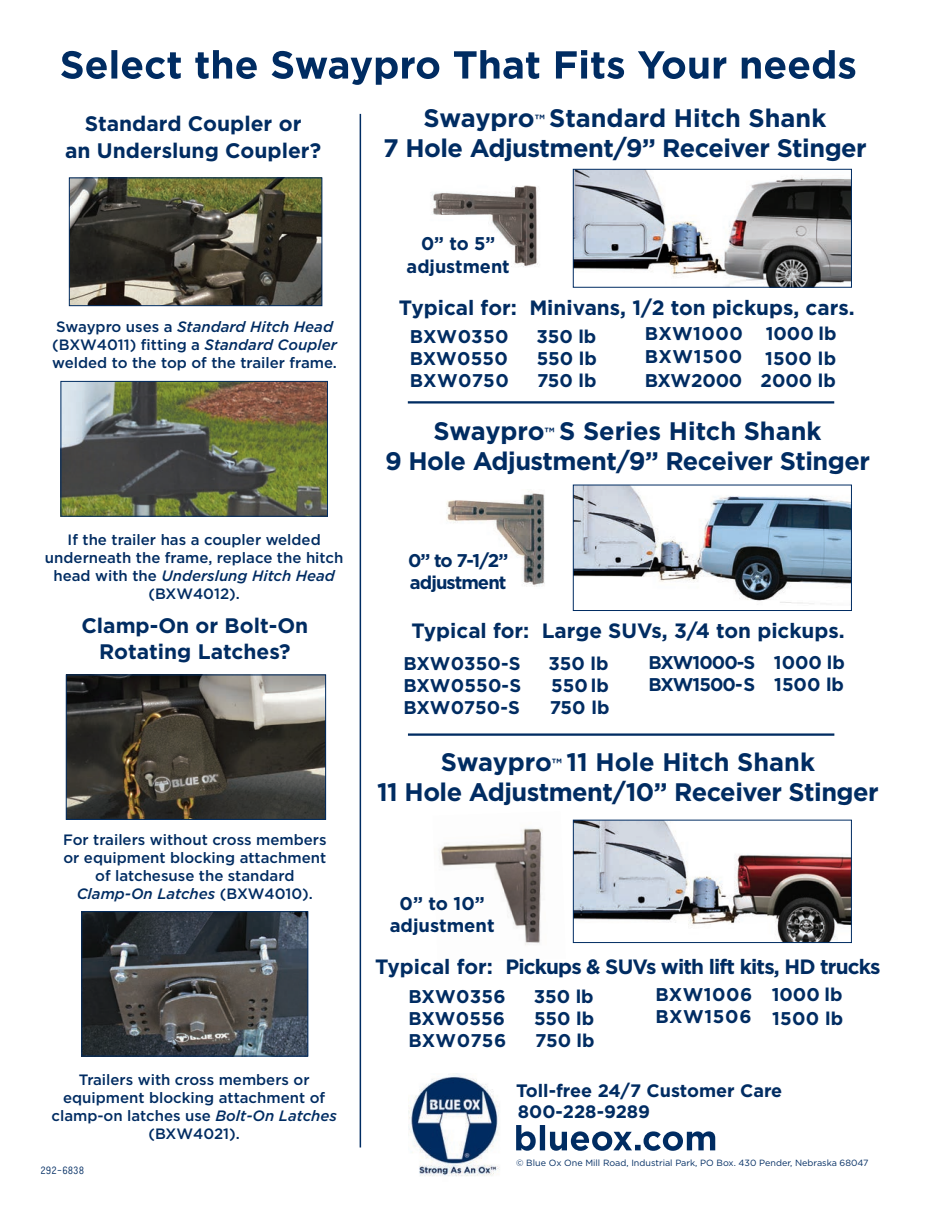
<style>
.page{position:relative;width:945px;height:1215px;background:#fff}
.page>*{position:absolute;margin:0;border:0;box-sizing:border-box;transform-origin:0 0}
.t1{font:700 25.35px/30.5px "Gotham";letter-spacing:-.02em;color:#002c62;text-align:center}
.t2{font:700 21px/27px "Gotham";color:#002c62;text-align:center}
.t3{font:700 20.7px "Gotham";color:#002c62}
.t4{font:700 20.7px "Gotham";letter-spacing:-.04em;color:#002c62}
.t5{font:700 18.45px/22px "Gotham";color:#002c62}
.t6{font:700 18.45px/22px "Gotham";letter-spacing:-.05em;color:#002c62}
.t7{font:700 18px/21.6px "Gotham";color:#002c62}
.t8{font:500 15px/18px "Gotham";color:#002c62;text-align:center}
.t9{font:10.5px "Numbers Claimcheck";color:#002c62}
.t10{font:9px "Gotham";color:#002c62}
.s1{font-style:italic}
.s2{font-size:14.7px}
</style>
<div class="page">
<img style="left:431px;top:185px;width:107px;height:82px">
<img style="left:71px;top:179px;width:249px;height:125px">
<div style="left:69px;top:177px;width:253px;height:129px;border:1px solid #002c62"></div>
<img style="left:62px;top:383px;width:264px;height:132px">
<div style="left:60px;top:381px;width:268px;height:136px;border:1px solid #002c62"></div>
<img style="left:68px;top:676px;width:256px;height:142px">
<div style="left:66px;top:674px;width:260px;height:146px;border:1px solid #002c62"></div>
<img style="left:83px;top:913px;width:223px;height:142px">
<div style="left:81px;top:911px;width:227px;height:146px;border:1px solid #002c62"></div>
<svg style="left:61px;top:50px;width:794px;height:35px"></svg>
<img style="left:446px;top:491px;width:99px;height:96px">
<hr style="left:408px;top:733px;width:426px;height:3px;background:#002c62">
<img style="left:439px;top:828px;width:105px;height:117px">
<img style="left:575px;top:171px;width:275px;height:114px">
<div style="left:573px;top:169px;width:279px;height:118px;border:1px solid #002c62"></div>
<img style="left:575px;top:487px;width:275px;height:117px">
<div style="left:573px;top:485px;width:279px;height:126px;border:1px solid #002c62"></div>
<hr style="left:408px;top:401px;width:426px;height:3px;background:#002c62">
<img style="left:575px;top:822px;width:275px;height:119px">
<div style="left:573px;top:820px;width:279px;height:123px;border:1px solid #002c62"></div>
<hr style="left:360px;top:114px;width:1px;height:1033px;background:#002c62">
<svg style="left:516px;top:1125px;width:199px;height:26px"></svg>
<img style="left:408px;top:1073px;width:92px;height:103px">
<h2 class="t2" style="left:65px;top:110px;width:258px">Standard Coupler or<br>an Underslung Coupler?</h2>
<p class="t8" style="left:52px;top:317px;width:286px;text-align:left">Swaypro uses a <span class="s1">Standard Hitch Head </span>(BXW4011) fitting a <span class="s1">Standard Coupler </span>welded to the top of the trailer frame.</p>
<p class="t8" style="left:45px;top:531px;width:300px">If the trailer has a coupler welded underneath the frame, replace the hitch head with the <span class="s1">Underslung Hitch Head </span>(BXW4012).</p>
<h2 class="t2" style="left:81px;top:613px;width:228px;line-height:25.2px">Clamp-On or Bolt-On<br>Rotating Latches?</h2>
<p class="t8" style="left:63px;top:830px;width:265px">For trailers without cross members or equipment blocking attachment of latchesuse the standard<br><span class="s1">Clamp-On Latches</span> (BXW4010).</p>
<p class="t8" style="left:52px;top:1070px;width:287px">Trailers with cross members or equipment blocking attachment of clamp-on latches use <span class="s1">Bolt-On Latches </span>(BXW4021).</p>
<p class="t9" style="left:40px;top:1165px;width:45px">292-6838</p>
<h1 class="t1" style="left:383px;top:102px;width:485px">Swaypro<span class="s2">™</span> Standard Hitch Shank<br>7 Hole Adjustment/9” Receiver Stinger</h1>
<p class="t5" style="left:407px;top:233px;width:105px;text-align:center">0” to 5” adjustment</p>
<h3 class="t3" style="left:399px;top:293px;width:457px">Typical for: Minivans, 1/2 ton pickups, cars.</h3>
<p class="t5" style="left:410px;top:325px;width:100px">BXW0350</p>
<p class="t5" style="left:536px;top:325px;width:61px">350 lb</p>
<p class="t5" style="left:410px;top:347px;width:100px">BXW0550</p>
<p class="t5" style="left:537px;top:347px;width:62px">550 lb</p>
<p class="t5" style="left:410px;top:369px;width:101px">BXW0750</p>
<p class="t5" style="left:537px;top:369px;width:61px">750 lb</p>
<p class="t5" style="left:645px;top:323px;width:193px">BXW1000 1000 lb<br>BXW1500 1500 lb</p>
<p class="t5" style="left:645px;top:369px;width:193px">BXW2000 2000 lb</p>
<h1 class="t1" style="left:385px;top:415px;width:486px">Swaypro<span class="s2">™</span> S Series Hitch Shank<br>9 Hole Adjustment/9” Receiver Stinger</h1>
<p class="t6" style="left:408px;top:549px;width:102px">0” to 7-1/2” adjustment</p>
<h3 class="t3" style="left:411px;top:617px;width:435px">Typical for: Large SUVs, 3/4 ton pickups.</h3>
<p class="t5" style="left:403px;top:652px;width:119px">BXW0350-S</p>
<p class="t5" style="left:549px;top:652px;width:61px">350 lb</p>
<p class="t5" style="left:403px;top:674px;width:119px">BXW0550-S</p>
<p class="t5" style="left:551px;top:674px;width:59px">550 lb</p>
<p class="t5" style="left:403px;top:696px;width:118px">BXW0750-S</p>
<p class="t5" style="left:550px;top:696px;width:61px">750 lb</p>
<p class="t5" style="left:648px;top:651px;width:198px">BXW1000-S 1000 lb<br>BXW1500-S 1500 lb</p>
<h1 class="t1" style="left:377px;top:747px;width:503px">Swaypro<span class="s2">™</span> 11 Hole Hitch Shank<br>11 Hole Adjustment/10” Receiver Stinger</h1>
<p class="t5" style="left:390px;top:893px;width:106px;text-align:center">0” to 10” adjustment</p>
<h3 class="t4" style="left:375px;top:953px;width:507px">Typical for: Pickups &amp; SUVs with lift kits, HD trucks</h3>
<p class="t5" style="left:655px;top:983px;width:189px">BXW1006 1000 lb<br>BXW1506 1500 lb</p>
<p class="t5" style="left:408px;top:985px;width:99px">BXW0356</p>
<p class="t5" style="left:534px;top:985px;width:61px">350 lb</p>
<p class="t5" style="left:408px;top:1008px;width:98px">BXW0556</p>
<p class="t5" style="left:534px;top:1008px;width:62px">550 lb</p>
<p class="t5" style="left:408px;top:1030px;width:99px">BXW0756</p>
<p class="t5" style="left:535px;top:1030px;width:61px">750 lb</p>
<p class="t7" style="left:516px;top:1080px;width:268px">Toll-free 24/7 Customer Care<br>800-228-9289</p>
<p class="t10" style="left:516px;top:1157px;width:354px">© Blue Ox One Mill Road, Industrial Park, PO Box. 430 Pender, Nebraska 68047</p>
</div>
